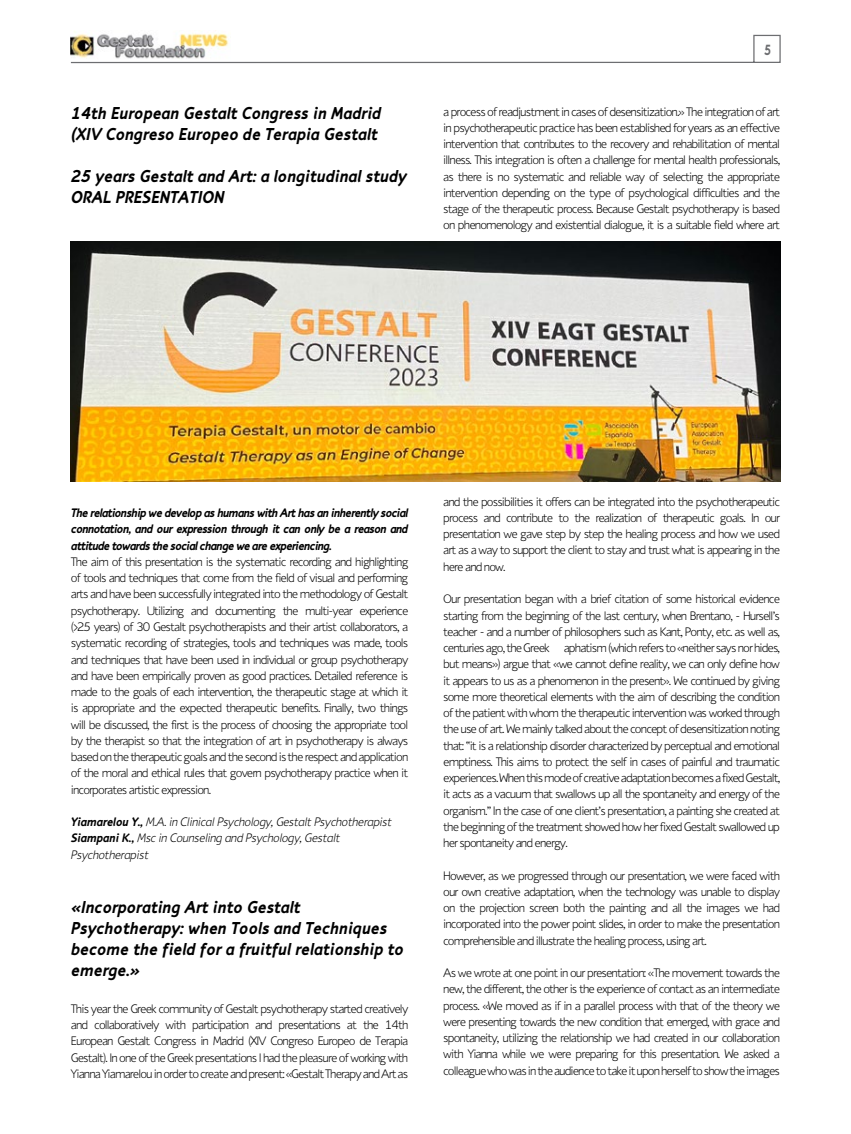
<style>
.page{position:relative;width:851px;height:1134px;background:#fff}
.page>*{position:absolute;margin:0;border:0;box-sizing:border-box;transform-origin:0 0}
.t1{font:italic 700 17.5px/21px "PF Textbook";letter-spacing:-.02em;color:#000}
.t2{font:700 15px "PF Textbook";color:#6d6e71;scale:.8 1}
.t3{font:300 12.5px/16.2px "PF Textbook";letter-spacing:-.07em;color:#000;text-align:justify}
.t4{font:italic 700 12.5px/16.2px "PF Textbook";letter-spacing:-.07em;color:#000;text-align:justify}
.t5{font:italic 300 12.5px/16.2px "PF Textbook";letter-spacing:-.03em;color:#000}
.s1{font-weight:700}
</style>
<div class="page">
<svg style="left:70px;top:34px;width:711px;height:30px"></svg>
<img style="left:70px;top:30px;width:160px;height:30px">
<img style="left:71px;top:242px;width:709px;height:239px">
<h1 class="t1" style="left:71px;top:103px;width:312px">14th European Gestalt Congress in Madrid (XIV Congreso Europeo de Terapia Gestalt</h1>
<h1 class="t1" style="left:71px;top:166px;width:337px">25 years Gestalt and Art: a longitudinal study<br>ORAL PRESENTATION</h1>
<p class="t2" style="left:763px;top:41px;width:11px">5</p>
<p class="t3" style="left:443px;top:103px;width:338px">a process of readjustment in cases of desensitization.» The integration of art in psychotherapeutic practice has been established for years as an effective intervention that contributes to the recovery and rehabilitation of mental illness. This integration is often a challenge for mental health professionals, as there is no systematic and reliable way of selecting the appropriate intervention depending on the type of psychological difficulties and the stage of the therapeutic process. Because Gestalt psychotherapy is based on phenomenology and existential dialogue, it is a suitable field where art</p>
<p class="t4" style="left:71px;top:505px;width:339px">The relationship we develop as humans with Art has an inherently social connotation, and our expression through it can only be a reason and attitude towards the social change we are experiencing.</p>
<p class="t3" style="left:71px;top:554px;width:339px">The aim of this presentation is the systematic recording and highlighting of tools and techniques that come from the field of visual and performing arts and have been successfully integrated into the methodology of Gestalt psychotherapy. Utilizing and documenting the multi-year experience (&gt;25 years) of 30 Gestalt psychotherapists and their artist collaborators, a systematic recording of strategies, tools and techniques was made, tools and techniques that have been used in individual or group psychotherapy and have been empirically proven as good practices. Detailed reference is made to the goals of each intervention, the therapeutic stage at which it is appropriate and the expected therapeutic benefits. Finally, two things will be discussed, the first is the process of choosing the appropriate tool by the therapist so that the integration of art in psychotherapy is always based on the therapeutic goals and the second is the respect and application of the moral and ethical rules that govern psychotherapy practice when it incorporates artistic expression.</p>
<p class="t5" style="left:71px;top:814px;width:322px"><span class="s1">Yiamarelou Y.,</span> M.A. in Clinical Psychology, Gestalt Psychotherapist<br><span class="s1">Siampani K.,</span> Msc in Counseling and Psychology, Gestalt<br>Psychotherapist</p>
<h1 class="t1" style="left:71px;top:896px;width:334px">«Incorporating Art into Gestalt Psychotherapy: when Tools and Techniques become the field for a fruitful relationship to emerge.»</h1>
<p class="t3" style="left:71px;top:1001px;width:339px">This year the Greek community of Gestalt psychotherapy started creatively and collaboratively with participation and presentations at the 14th European Gestalt Congress in Madrid (XIV Congreso Europeo de Terapia Gestalt). In one of the Greek presentations I had the pleasure of working with Υianna Υiamarelou in order to create and present: «Gestalt Therapy and Art as</p>
<p class="t3" style="left:443px;top:493px;width:338px">and the possibilities it offers can be integrated into the psychotherapeutic process and contribute to the realization of therapeutic goals. In our presentation we gave step by step the healing process and how we used art as a way to support the client to stay and trust what is appearing in the here and now.</p>
<p class="t3" style="left:443px;top:591px;width:338px">Our presentation began with a brief citation of some historical evidence starting from the beginning of the last century, when Brentano, - Hursell’s teacher - and a number of philosophers such as Kant, Ponty, etc. as well as, centuries ago, the Greek ✦aphatism (which refers to «neither says nor hides, but means») argue that «we cannot define reality, we can only define how it appears to us as a phenomenon in the present». We continued by giving some more theoretical elements with the aim of describing the condition of the patient with whom the therapeutic intervention was worked through the use of art. We mainly talked about the concept of desensitization noting that: “it is a relationship disorder characterized by perceptual and emotional emptiness. This aims to protect the self in cases of painful and traumatic experiences. When this mode of creative adaptation becomes a fixed Gestalt, it acts as a vacuum that swallows up all the spontaneity and energy of the organism.” In the case of one client’s presentation, a painting she created at the beginning of the treatment showed how her fixed Gestalt swallowed up her spontaneity and energy.</p>
<p class="t3" style="left:443px;top:867px;width:338px">However, as we progressed through our presentation, we were faced with our own creative adaptation, when the technology was unable to display on the projection screen both the painting and all the images we had incorporated into the power point slides, in order to make the presentation comprehensible and illustrate the healing process, using art.</p>
<p class="t3" style="left:443px;top:965px;width:338px">As we wrote at one point in our presentation: «The movement towards the new, the different, the other is the experience of contact as an intermediate process. «We moved as if in a parallel process with that of the theory we were presenting towards the new condition that emerged, with grace and spontaneity, utilizing the relationship we had created in our collaboration with Υianna while we were preparing for this presentation. We asked a colleague who was in the audience to take it upon herself to show the images</p>
</div>
